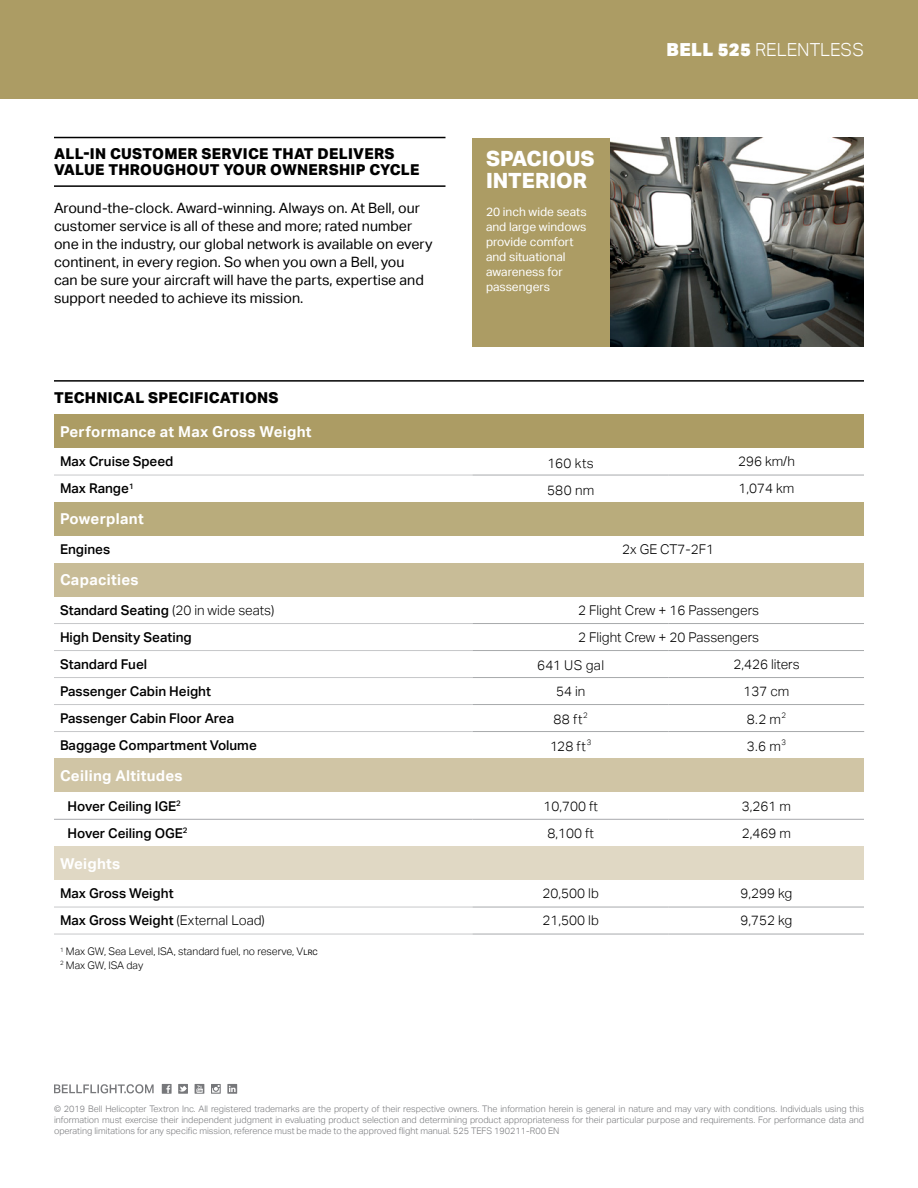
<style>
.page{position:relative;width:918px;height:1188px;background:#fff}
.page>*{position:absolute;margin:0;border:0;box-sizing:border-box;transform-origin:0 0}
.t1{font:800 21px/21.6px "Aktiv Grotesk";color:#fff}
.t2{font:300 18px "Aktiv Grotesk";color:#fff}
.t3{font:800 15px/16.5px "Aktiv Grotesk";letter-spacing:.02em;color:#000}
.t4{font:700 15px "Aktiv Grotesk";letter-spacing:.02em;color:#fff}
.t5{font:14.25px/18px "Aktiv Grotesk";color:#000}
.t6{font:500 13.5px "Aktiv Grotesk";color:#000}
.t7{font:300 13.5px "Aktiv Grotesk";color:#000}
.t8{font:12px/15px "Aktiv Grotesk";color:#fff}
.t9{font:300 10.5px "Aktiv Grotesk";color:#000}
.t10{font:300 9px/10.8px "Aktiv Grotesk";color:#77787b;text-align:justify}
.s1{font-weight:900}
.s2{font-weight:300}
.s3{font-weight:400;font-size:7.5px}
</style>
<div class="page">
<hr style="left:54px;top:137px;width:392px;height:1px;background:#000">
<img style="left:610px;top:138px;width:254px;height:208px">
<div style="left:472px;top:138px;width:138px;height:208px;background:#ac9c64"></div>
<div style="left:0;top:0;width:918px;height:99px;background:#ac9c64"></div>
<hr style="left:54px;top:185px;width:392px;height:2px;background:#000">
<hr style="left:54px;top:380px;width:810px;height:2px;background:#000">
<div style="left:54px;top:414px;width:810px;height:34px;background:#ac9c64"></div>
<svg style="left:54px;top:474px;width:810px;height:460px"></svg>
<div style="left:54px;top:502px;width:810px;height:34px;background:#b9ac7c"></div>
<div style="left:54px;top:563px;width:810px;height:34px;background:#c8bc97"></div>
<div style="left:54px;top:759px;width:810px;height:33px;background:#d0c5a5"></div>
<div style="left:54px;top:846px;width:810px;height:34px;background:#e0d8c4"></div>
<hr style="left:668px;top:907px;width:196px;height:1px;background:#a7a9ac">
<hr style="left:668px;top:934px;width:196px;height:1px;background:#a7a9ac">
<hr style="left:54px;top:475px;width:418px;height:1px;background:#c7c8ca">
<hr style="left:54px;top:623px;width:418px;height:1px;background:#c7c8ca">
<hr style="left:54px;top:650px;width:418px;height:1px;background:#c7c8ca">
<hr style="left:54px;top:677px;width:418px;height:1px;background:#c7c8ca">
<hr style="left:54px;top:704px;width:418px;height:1px;background:#c7c8ca">
<hr style="left:54px;top:731px;width:418px;height:1px;background:#c7c8ca">
<hr style="left:54px;top:907px;width:418px;height:1px;background:#c7c8ca">
<hr style="left:54px;top:934px;width:418px;height:1px;background:#c7c8ca">
<hr style="left:472px;top:475px;width:196px;height:1px;background:#a7a9ac">
<hr style="left:668px;top:475px;width:196px;height:1px;background:#a7a9ac">
<svg style="left:472px;top:705px;width:1px;height:26px"></svg>
<svg style="left:668px;top:705px;width:1px;height:26px"></svg>
<hr style="left:472px;top:623px;width:196px;height:1px;background:#a7a9ac">
<hr style="left:668px;top:623px;width:196px;height:1px;background:#a7a9ac">
<hr style="left:472px;top:650px;width:196px;height:1px;background:#a7a9ac">
<hr style="left:668px;top:650px;width:196px;height:1px;background:#a7a9ac">
<hr style="left:472px;top:677px;width:196px;height:1px;background:#a7a9ac">
<hr style="left:668px;top:677px;width:196px;height:1px;background:#a7a9ac">
<hr style="left:472px;top:704px;width:196px;height:1px;background:#a7a9ac">
<hr style="left:668px;top:704px;width:196px;height:1px;background:#a7a9ac">
<hr style="left:472px;top:731px;width:196px;height:1px;background:#a7a9ac">
<hr style="left:668px;top:731px;width:196px;height:1px;background:#a7a9ac">
<hr style="left:54px;top:819px;width:418px;height:1px;background:#a7a9ac">
<hr style="left:668px;top:819px;width:196px;height:1px;background:#a7a9ac">
<hr style="left:472px;top:819px;width:196px;height:1px;background:#a7a9ac">
<hr style="left:472px;top:907px;width:196px;height:1px;background:#a7a9ac">
<hr style="left:472px;top:934px;width:196px;height:1px;background:#a7a9ac">
<svg style="left:54px;top:1084px;width:100px;height:9px"></svg>
<svg style="left:227px;top:1084px;width:10px;height:10px"></svg>
<svg style="left:162px;top:1084px;width:10px;height:10px"></svg>
<svg style="left:178px;top:1084px;width:10px;height:10px"></svg>
<svg style="left:195px;top:1084px;width:9px;height:10px"></svg>
<svg style="left:211px;top:1084px;width:10px;height:10px"></svg>
<p class="t3" style="left:54px;top:145px;width:367px">ALL-IN CUSTOMER SERVICE THAT DELIVERS<br>VALUE THROUGHOUT YOUR OWNERSHIP CYCLE</p>
<p class="t5" style="left:54px;top:199px;width:380px">Around-the-clock. Award-winning. Always on. At Bell, our customer service is all of these and more; rated number one in the industry, our global network is available on every continent, in every region. So when you own a Bell, you<br>can be sure your aircraft will have the parts, expertise and support needed to achieve its mission.</p>
<p class="t1" style="left:486px;top:148px;width:110px">SPACIOUS<br>INTERIOR</p>
<p class="t8" style="left:486px;top:205px;width:102px">20 inch wide seats and large windows provide comfort and situational awareness for passengers</p>
<p class="t2" style="left:667px;top:39px;width:199px"><span class="s1">BELL 525</span> RELENTLESS</p>
<p class="t3" style="left:54px;top:389px;width:226px">TECHNICAL SPECIFICATIONS</p>
<p class="t4" style="left:60px;top:423px;width:253px">Performance at Max Gross Weight</p>
<p class="t6" style="left:60px;top:454px;width:115px">Max Cruise Speed</p>
<p class="t7" style="left:548px;top:455px;width:48px">160 kts</p>
<p class="t7" style="left:738px;top:454px;width:58px">296 km/h</p>
<p class="t6" style="left:60px;top:481px;width:75px">Max Range<sup>1</sup></p>
<p class="t7" style="left:547px;top:482px;width:49px">580 nm</p>
<p class="t7" style="left:739px;top:481px;width:57px">1,074 km</p>
<p class="t4" style="left:60px;top:510px;width:85px">Powerplant</p>
<p class="t6" style="left:60px;top:542px;width:52px">Engines</p>
<p class="t7" style="left:622px;top:542px;width:93px">2x GE CT7-2F1</p>
<p class="t4" style="left:60px;top:571px;width:80px">Capacities</p>
<p class="t6" style="left:60px;top:602px;width:216px">Standard Seating <span class="s2">(20 in wide seats)</span></p>
<p class="t7" style="left:578px;top:602px;width:182px">2 Flight Crew + 16 Passengers</p>
<p class="t6" style="left:60px;top:629px;width:133px">High Density Seating</p>
<p class="t7" style="left:578px;top:629px;width:182px">2 Flight Crew + 20 Passengers</p>
<p class="t6" style="left:60px;top:656px;width:89px">Standard Fuel</p>
<p class="t7" style="left:537px;top:658px;width:68px">641 US gal</p>
<p class="t7" style="left:733px;top:656px;width:68px">2,426 liters</p>
<p class="t6" style="left:60px;top:683px;width:152px">Passenger Cabin Height</p>
<p class="t7" style="left:556px;top:683px;width:31px">54 in</p>
<p class="t7" style="left:744px;top:683px;width:47px">137 cm</p>
<p class="t6" style="left:60px;top:710px;width:176px">Passenger Cabin Floor Area</p>
<p class="t7" style="left:554px;top:712px;width:36px">88 ft<sup>2</sup></p>
<p class="t7" style="left:747px;top:712px;width:41px">8.2 m<sup>2</sup></p>
<p class="t6" style="left:60px;top:737px;width:198px">Baggage Compartment Volume</p>
<p class="t7" style="left:550px;top:739px;width:43px">128 ft<sup>3</sup></p>
<p class="t7" style="left:747px;top:739px;width:41px">3.6 m<sup>3</sup></p>
<p class="t4" style="left:60px;top:767px;width:124px">Ceiling Altitudes</p>
<p class="t6" style="left:68px;top:798px;width:115px">Hover Ceiling IGE<sup>2</sup></p>
<p class="t7" style="left:543px;top:798px;width:56px">10,700 ft</p>
<p class="t7" style="left:742px;top:798px;width:51px">3,261 m</p>
<p class="t6" style="left:68px;top:825px;width:122px">Hover Ceiling OGE<sup>2</sup></p>
<p class="t7" style="left:547px;top:825px;width:48px">8,100 ft</p>
<p class="t7" style="left:742px;top:825px;width:51px">2,469 m</p>
<p class="t4" style="left:60px;top:855px;width:62px">Weights</p>
<p class="t6" style="left:60px;top:886px;width:115px">Max Gross Weight</p>
<p class="t7" style="left:543px;top:886px;width:58px">20,500 lb</p>
<p class="t7" style="left:741px;top:886px;width:53px">9,299 kg</p>
<p class="t6" style="left:60px;top:913px;width:206px">Max Gross Weight <span class="s2">(External Load)</span></p>
<p class="t7" style="left:543px;top:913px;width:58px">21,500 lb</p>
<p class="t7" style="left:741px;top:913px;width:53px">9,752 kg</p>
<p class="t9" style="left:60px;top:945px;width:259px"><sup>1</sup> Max GW, Sea Level, ISA, standard fuel, no reserve, V<span class="s3">LRC</span></p>
<p class="t9" style="left:60px;top:959px;width:85px"><sup>2</sup> Max GW, ISA day</p>
<p class="t10" style="left:54px;top:1104px;width:812px">© 2019 Bell Helicopter Textron Inc. All registered trademarks are the property of their respective owners. The information herein is general in nature and may vary with conditions. Individuals using this information must exercise their independent judgment in evaluating product selection and determining product appropriateness for their particular purpose and requirements. For performance data and operating limitations for any specific mission, reference must be made to the approved flight manual. 525 TEFS 190211-R00 EN</p>
</div>
